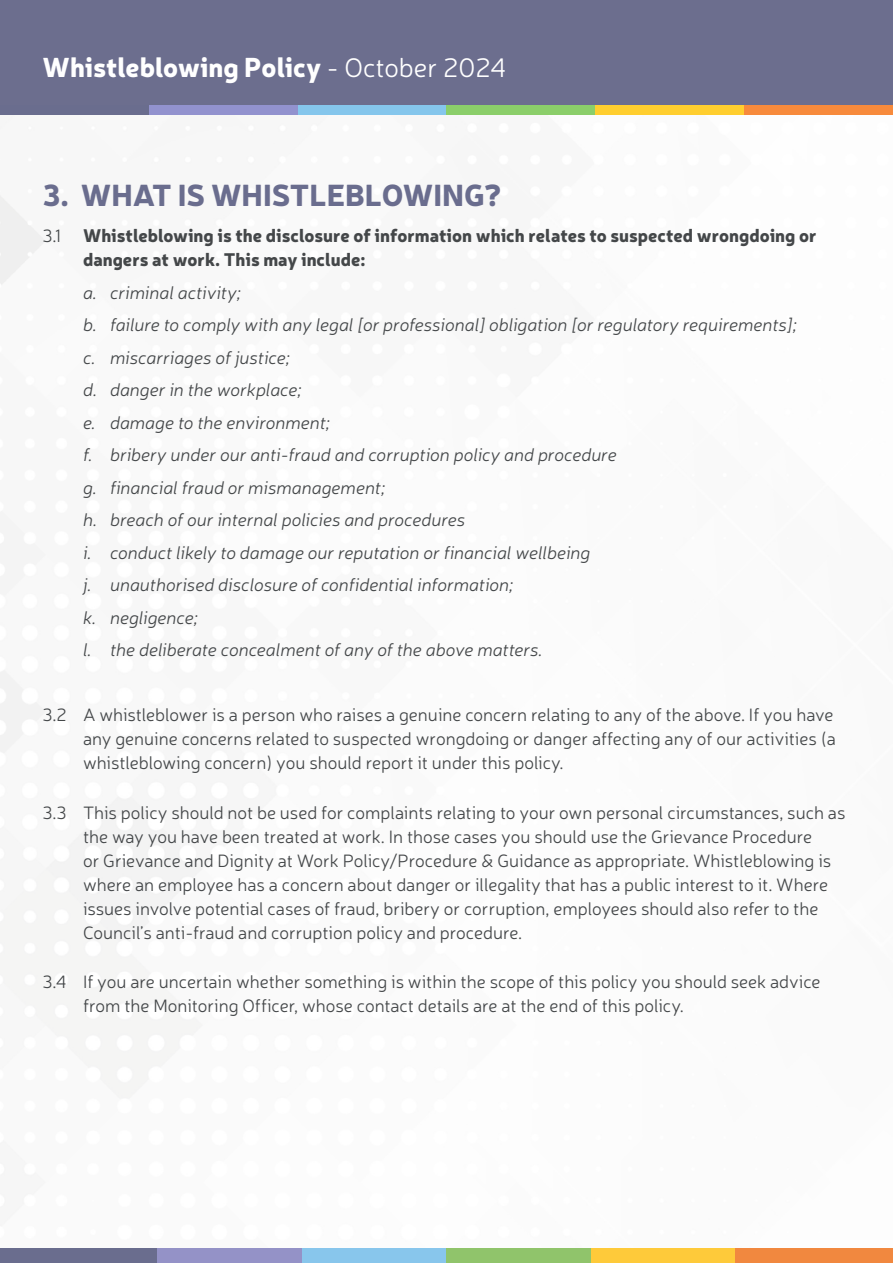
<style>
.page{position:relative;width:893px;height:1263px;background:#fff}
.page>*{position:absolute;margin:0;border:0;box-sizing:border-box;transform-origin:0 0}
.t1{font:900 30px "Neris";color:#6a6d8e}
.t2{font:900 27px "Neris";color:#fff}
.t3{font:300 18px/24px "Neris";color:#444749}
.t4{font:italic 300 18px/32.5px "Neris";color:#444749}
.t5{font:900 18px/24px "Neris";color:#444749}
.s1{font-weight:300}
</style>
<div class="page">
<div style="left:0;top:0;width:893px;height:105px;background:#6c6e8e"></div>
<div style="left:0;top:105px;width:149px;height:10px;background:#6a6d8e"></div>
<div style="left:149px;top:105px;width:149px;height:10px;background:#9292ce"></div>
<div style="left:298px;top:105px;width:148px;height:10px;background:#85c6ec"></div>
<div style="left:446px;top:105px;width:149px;height:10px;background:#8bce6a"></div>
<div style="left:595px;top:105px;width:149px;height:10px;background:#ffce2f"></div>
<div style="left:744px;top:105px;width:149px;height:10px;background:#f78a3c"></div>
<div style="left:0;top:1248px;width:157px;height:15px;background:#6a6d8e"></div>
<div style="left:157px;top:1248px;width:145px;height:15px;background:#9492c7"></div>
<div style="left:302px;top:1248px;width:144px;height:15px;background:#88c6ec"></div>
<div style="left:446px;top:1248px;width:145px;height:15px;background:#90c46b"></div>
<div style="left:591px;top:1248px;width:145px;height:15px;background:#feca3a"></div>
<div style="left:736px;top:1248px;width:157px;height:15px;background:#f1883f"></div>
<h2 class="t2" style="left:43px;top:47px;width:466px">Whistleblowing Policy <span class="s1">- October 2024</span></h2>
<h1 class="t1" style="left:43px;top:173px;width:461px">3. WHAT IS WHISTLEBLOWING?</h1>
<p class="t5" style="left:83px;top:223px;width:735px;text-indent:-40px"><span class="s1">3.1</span> Whistleblowing is the disclosure of information which relates to suspected wrongdoing or dangers at work. This may include:</p>
<p class="t4" style="left:83px;top:276px;width:715px">a. criminal activity;<br>b. failure to comply with any legal [or professional] obligation [or regulatory requirements]; c. miscarriages of justice;<br>d. danger in the workplace;<br>e. damage to the environment;<br>f. bribery under our anti-fraud and corruption policy and procedure<br>g. financial fraud or mismanagement;<br>h. breach of our internal policies and procedures<br>i. conduct likely to damage our reputation or financial wellbeing<br>j. unauthorised disclosure of confidential information;<br>k. negligence;<br>l. the deliberate concealment of any of the above matters.</p>
<p class="t3" style="left:83px;top:703px;width:754px;text-indent:-40px">3.2 A whistleblower is a person who raises a genuine concern relating to any of the above. If you have any genuine concerns related to suspected wrongdoing or danger affecting any of our activities (a whistleblowing concern) you should report it under this policy.</p>
<p class="t3" style="left:83px;top:800px;width:764px;text-indent:-40px">3.3 This policy should not be used for complaints relating to your own personal circumstances, such as the way you have been treated at work. In those cases you should use the Grievance Procedure<br>or Grievance and Dignity at Work Policy/Procedure &amp; Guidance as appropriate. Whistleblowing is where an employee has a concern about danger or illegality that has a public interest to it. Where issues involve potential cases of fraud, bribery or corruption, employees should also refer to the Council’s anti-fraud and corruption policy and procedure.</p>
<p class="t3" style="left:83px;top:970px;width:739px;text-indent:-40px">3.4 If you are uncertain whether something is within the scope of this policy you should seek advice from the Monitoring Officer, whose contact details are at the end of this policy.</p>
</div>
